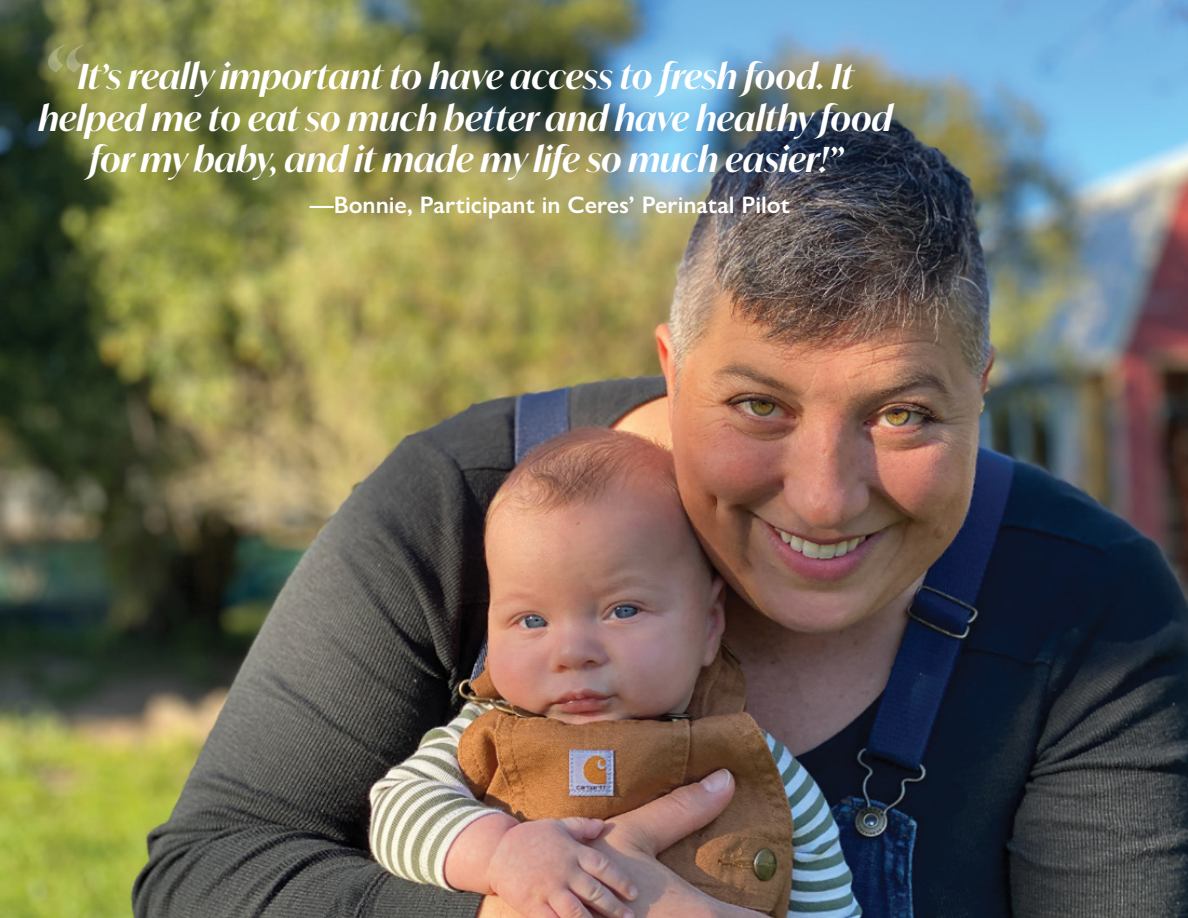
<style>
.page{position:relative;width:1188px;height:918px;background:#fff}
.page>*{position:absolute;margin:0;border:0;box-sizing:border-box;transform-origin:0 0}
.t1{font:italic 600 90px "Ivy Mode";color:#fff}
.t2{font:italic 600 34.5px/41.4px "Ivy Mode";color:#fff;text-align:center}
.t3{font:600 24px "Gill Sans Nova";color:#fff}
</style>
<div class="page">
<img style="left:0;top:0;width:1188px;height:918px">
<h1 class="t1" style="left:40px;top:18px;width:39px">“</h1>
<p class="t2" style="left:38px;top:55px;width:856px">It’s really important to have access to fresh food. It helped me to eat so much better and have healthy food for my baby, and it made my life so much easier!”</p>
<p class="t3" style="left:310px;top:190px;width:482px">—Bonnie, Participant in Ceres’ Perinatal Pilot</p>
</div>
